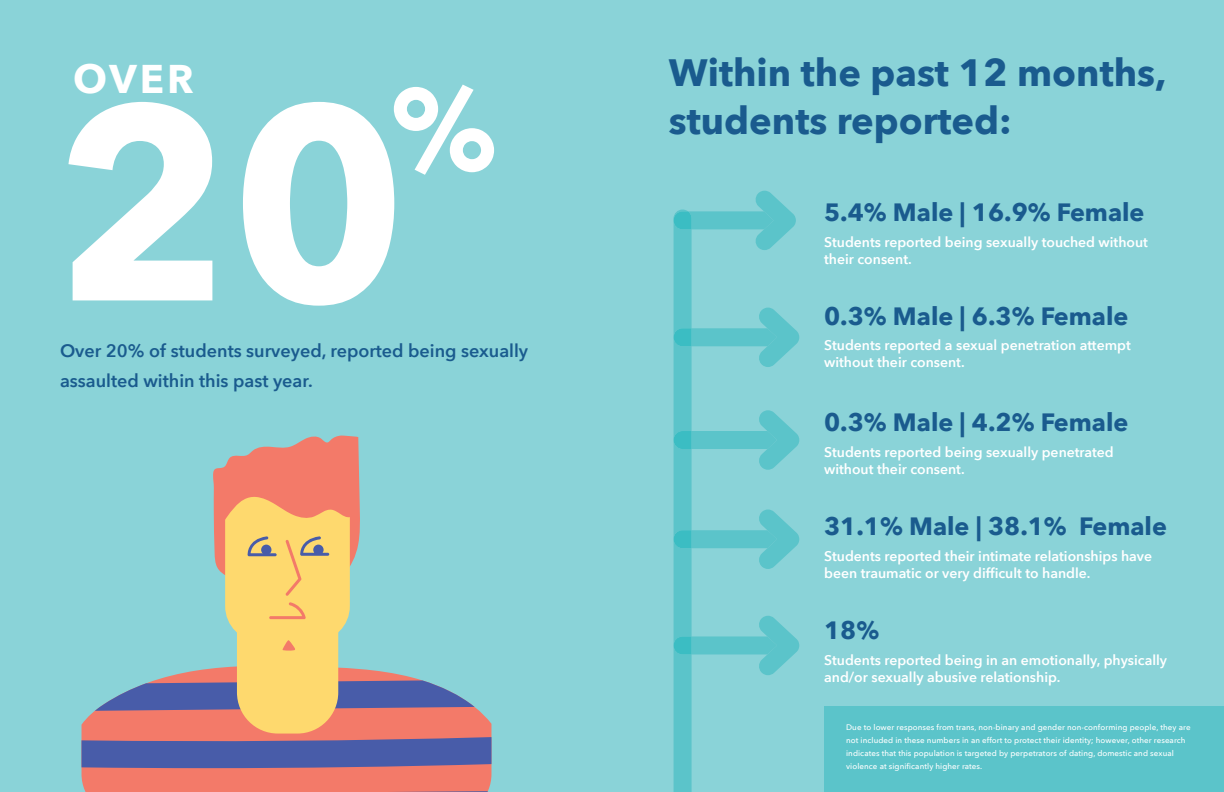
<style>
.page{position:relative;width:1224px;height:792px;background:#8ad3d8}
.page>*{position:absolute;margin:0;border:0;box-sizing:border-box;transform-origin:0 0}
.t1{font:700 273.1px "Avenir Next";color:#fff}
.t2{font:700 116.6px "Avenir Next";color:#fff}
.t3{font:700 40px "Avenir Next";color:#fff}
.t4{font:700 38px/48px "Avenir Next";color:#1a5b8e}
.t5{font:700 25px "Avenir Next";color:#1a5b8e}
.t6{font:600 18px/30px "Avenir Next";color:#1a5b8e}
.t7{font:600 14px/16.8px "Avenir Next";color:#fff}
.t8{font:500 8px/13px "Avenir Next";letter-spacing:.01em;color:#fff}
</style>
<div class="page">
<div style="left:82px;top:768px;width:409px;height:24px;background:#f37a69"></div>
<svg style="left:87px;top:791px;width:401px;height:1px"></svg>
<svg style="left:82px;top:435px;width:409px;height:333px"></svg>
<svg style="left:674px;top:191px;width:125px;height:601px"></svg>
<div style="left:824px;top:707px;width:400px;height:85px;background:#5bc4ca"></div>
<h3 class="t3" style="left:73px;top:44px;width:122px">OVER</h3>
<h2 class="t2" style="left:390px;top:29px;width:108px">%</h2>
<h1 class="t1" style="left:54px;top:-32px;width:354px">20</h1>
<p class="t6" style="left:60px;top:335px;width:470px">Over 20% of students surveyed, reported being sexually assaulted within this past year.</p>
<h3 class="t4" style="left:669px;top:49px;width:499px">Within the past 12 months, students reported:</h3>
<h3 class="t5" style="left:824px;top:191px;width:322px">5.4% Male | 16.9% Female</h3>
<p class="t7" style="left:824px;top:234px;width:325px">Students reported being sexually touched without their consent.</p>
<h3 class="t5" style="left:824px;top:294px;width:306px">0.3% Male | 6.3% Female</h3>
<p class="t7" style="left:824px;top:337px;width:308px">Students reported a sexual penetration attempt without their consent.</p>
<h3 class="t5" style="left:824px;top:401px;width:306px">0.3% Male | 4.2% Female</h3>
<p class="t7" style="left:824px;top:443px;width:291px">Students reported being sexually penetrated without their consent.</p>
<h3 class="t5" style="left:824px;top:505px;width:344px">31.1% Male | 38.1% Female</h3>
<p class="t7" style="left:824px;top:547px;width:330px">Students reported their intimate relationships have been traumatic or very difficult to handle.</p>
<h3 class="t5" style="left:824px;top:609px;width:57px">18%</h3>
<p class="t7" style="left:824px;top:651px;width:344px">Students reported being in an emotionally, physically and/or sexually abusive relationship.</p>
<p class="t8" style="left:846px;top:720px;width:346px">Due to lower responses from trans, non-binary and gender non-conforming people, they are not included in these numbers in an effort to protect their identity; however, other research indicates that this population is targeted by perpetrators of dating, domestic and sexual violence at significantly higher rates.</p>
</div>
